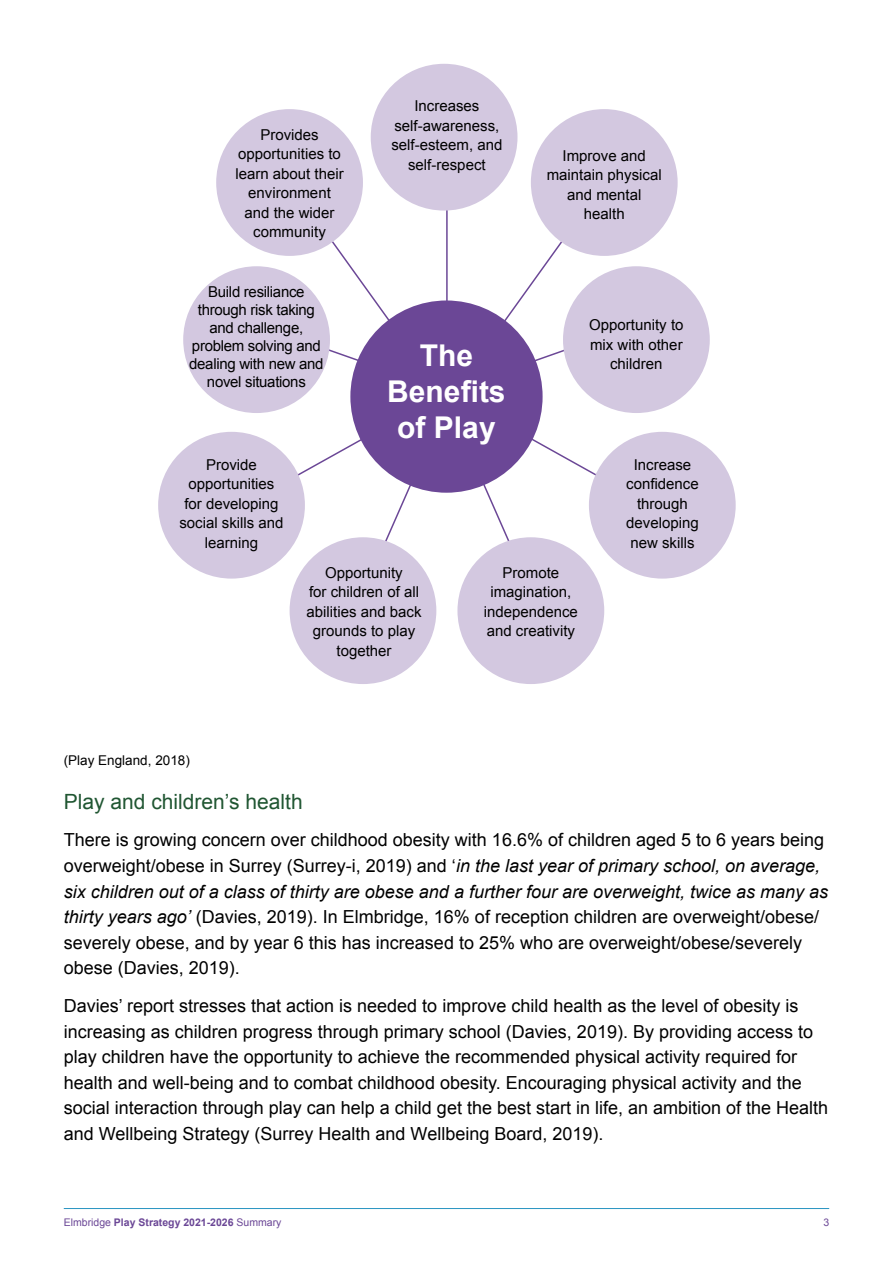
<style>
.page{position:relative;width:893px;height:1263px;background:#fff}
.page>*{position:absolute;margin:0;border:0;box-sizing:border-box;transform-origin:0 0}
.t1{font:700 30px/36px "Arial";color:#fff;text-align:center}
.t2{font:21px "Arial";color:#205632}
.t3{font:18px/25.5px "Arial";color:#000}
.t4{font:15px/19.5px "Arial";color:#000;text-align:center}
.t5{font:15px/18px "Arial";letter-spacing:-.02em;color:#000;text-align:center}
.t6{font:13.5px "Arial";color:#000}
.t7{font:700 10.5px "Arial";color:#6b4796}
.t8{font:10.5px "Arial";color:#6b4796}
.s1{font-style:italic}
.s2{font-weight:400}
</style>
<div class="page">
<hr style="left:64px;top:1208px;width:765px;height:1px;background:#2994c2">
<div style="left:216px;top:109px;width:147px;height:147px;background:#d3c8e0;border-radius:50%"></div>
<div style="left:183px;top:266px;width:147px;height:147px;background:#d3c8e0;border-radius:50%"></div>
<div style="left:531px;top:109px;width:147px;height:147px;background:#d3c8e0;border-radius:50%"></div>
<div style="left:371px;top:64px;width:146px;height:147px;background:#d3c8e0;border-radius:50%"></div>
<div style="left:290px;top:537px;width:146px;height:147px;background:#d3c8e0;border-radius:50%"></div>
<div style="left:457px;top:537px;width:147px;height:147px;background:#d3c8e0;border-radius:50%"></div>
<div style="left:158px;top:432px;width:147px;height:147px;background:#d3c8e0;border-radius:50%"></div>
<svg style="left:264px;top:180px;width:366px;height:468px"></svg>
<div style="left:563px;top:266px;width:147px;height:147px;background:#d3c8e0;border-radius:50%"></div>
<div style="left:589px;top:432px;width:147px;height:147px;background:#d3c8e0;border-radius:50%"></div>
<div style="left:350px;top:300px;width:193px;height:193px;background:#6b4796;border-radius:50%"></div>
<p class="t4" style="left:235px;top:125px;width:110px">Provides opportunities to learn about their environment and the wider community</p>
<p class="t5" style="left:189px;top:283px;width:136px">Build resiliance through risk taking and challenge, problem solving and dealing with new and novel situations</p>
<p class="t4" style="left:179px;top:455px;width:106px">Provide opportunities for developing social skills and learning</p>
<p class="t4" style="left:391px;top:97px;width:112px">Increases self-awareness, self-esteem, and self-respect</p>
<p class="t1" style="left:420px;top:338px;width:55px">The</p>
<p class="t1" style="left:387px;top:374px;width:120px">Benefits of Play</p>
<p class="t4" style="left:547px;top:146px;width:117px">Improve and maintain physical and mental health</p>
<p class="t4" style="left:589px;top:315px;width:96px;text-align:left">Opportunity to mix with other</p>
<p class="t4" style="left:610px;top:354px;width:54px">children</p>
<p class="t4" style="left:626px;top:455px;width:74px">Increase confidence through developing new skills</p>
<p class="t4" style="left:306px;top:563px;width:117px">Opportunity<br>for children of all abilities and back grounds to play together</p>
<p class="t4" style="left:484px;top:563px;width:96px">Promote imagination, independence and creativity</p>
<p class="t6" style="left:64px;top:752px;width:128px">(Play England, 2018)</p>
<p class="t2" style="left:64px;top:788px;width:240px">Play and children’s health</p>
<p class="t3" style="left:64px;top:828px;width:766px">There is growing concern over childhood obesity with 16.6% of children aged 5 to 6 years being overweight/obese in Surrey (Surrey-i, 2019) and ‘<span class="s1">in the last year of primary school, on average, six children out of a class of thirty are obese and a further four are overweight, twice as many as thirty years ago’</span> (Davies, 2019). In Elmbridge, 16% of reception children are overweight/obese/ severely obese, and by year 6 this has increased to 25% who are overweight/obese/severely obese (Davies, 2019).</p>
<p class="t3" style="left:64px;top:993px;width:766px">Davies’ report stresses that action is needed to improve child health as the level of obesity is increasing as children progress through primary school (Davies, 2019). By providing access to play children have the opportunity to achieve the recommended physical activity required for health and well-being and to combat childhood obesity. Encouraging physical activity and the social interaction through play can help a child get the best start in life, an ambition of the Health and Wellbeing Strategy (Surrey Health and Wellbeing Board, 2019).</p>
<p class="t7" style="left:64px;top:1216px;width:219px"><span class="s2">Elmbridge</span> Play Strategy 2021-2026 <span class="s2">Summary</span></p>
<p class="t8" style="left:823px;top:1216px;width:7px">3</p>
</div>
